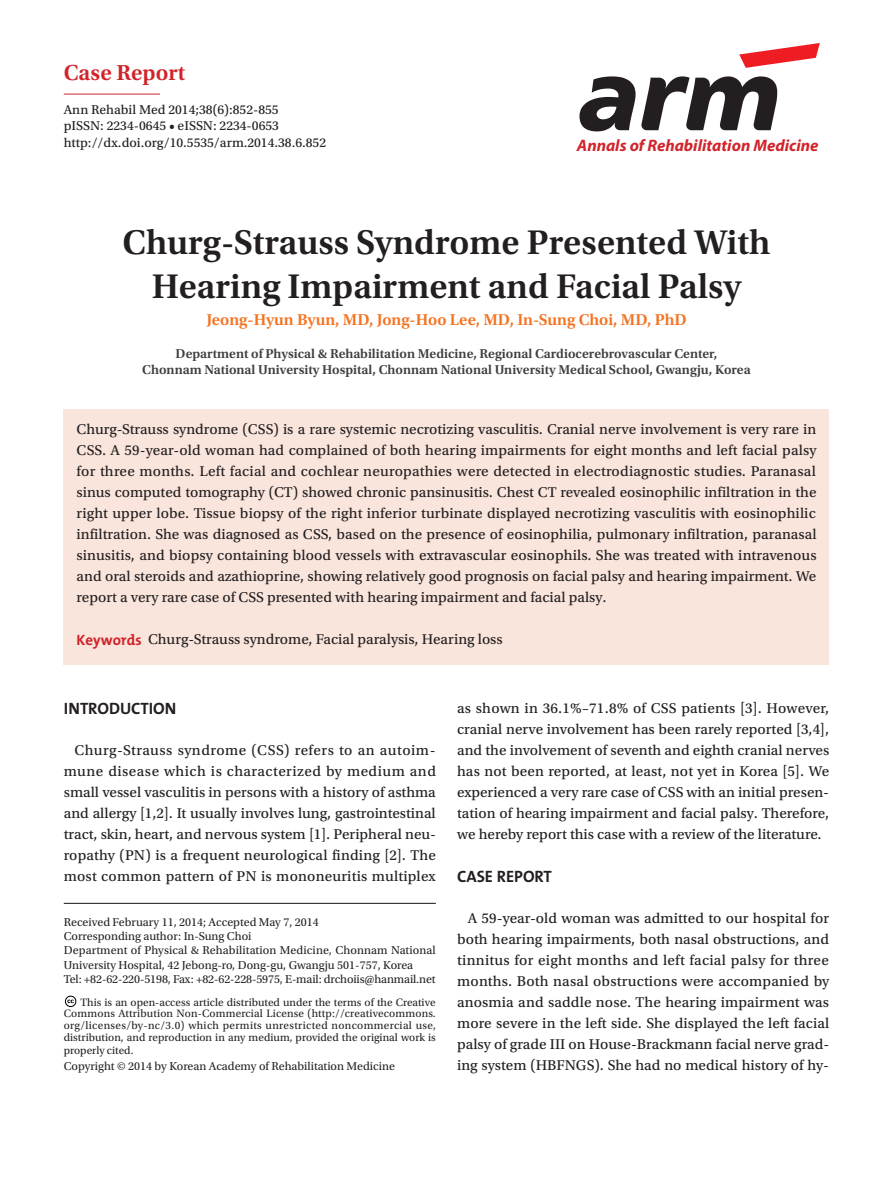
<style>
.page{position:relative;width:893px;height:1191px;background:#fff}
.page>*{position:absolute;margin:0;border:0;box-sizing:border-box;transform-origin:0 0}
.t1{font:600 36px/43.2px "Utopia Std";color:#231f20;text-align:center}
.t2{font:600 22.8px "Utopia Std";color:#d1232a}
.t3{font:italic 700 16.65px "Myriad Pro";color:#d1232a}
.t4{font:600 16.5px "Utopia Std";color:#f47321}
.t5{font:700 16.5px "The Mix";color:#231f20}
.t6{font:15px/21px "Utopia Std Capt";color:#231f20;text-align:justify}
.t7{font:600 13.5px/16.2px "Utopia Std";color:#3e3e3f;text-align:center}
.t8{font:13.5px/16.2px "Utopia Std Capt";color:#231f20}
.t9{font:12px/14.4px "Utopia Std";color:#231f20}
.t10{font:11.25px/12px "Utopia Std";color:#231f20;text-align:justify}
.s1{font-family:"The Mix";font-weight:700;color:#d1232a}
</style>
<div class="page">
<div style="left:64px;top:409px;width:765px;height:255px;background:#f9e5dc"></div>
<svg style="left:579px;top:76px;width:198px;height:55px"></svg>
<svg style="left:739px;top:43px;width:81px;height:25px"></svg>
<hr style="left:64px;top:94px;width:96px;height:1px;background:#d1232a">
<svg style="left:64px;top:995px;width:13px;height:12px"></svg>
<hr style="left:64px;top:902px;width:372px;height:2px;background:#231f20">
<h2 class="t2" style="left:64px;top:59px;width:123px">Case Report</h2>
<p class="t8" style="left:64px;top:102px;width:264px">Ann Rehabil Med 2014;38(6):852-855<br>pISSN: 2234-0645 • eISSN: 2234-0653 http://dx.doi.org/10.5535/arm.2014.38.6.852</p>
<p class="t3" style="left:577px;top:135px;width:243px">Annals of Rehabilitation Medicine</p>
<h1 class="t1" style="left:122px;top:222px;width:650px">Churg-Strauss Syndrome Presented With<br>Hearing Impairment and Facial Palsy</h1>
<p class="t4" style="left:206px;top:310px;width:482px">Jeong-Hyun Byun, MD, Jong-Hoo Lee, MD, In-Sung Choi, MD, PhD</p>
<p class="t7" style="left:142px;top:346px;width:610px">Department of Physical &amp; Rehabilitation Medicine, Regional Cardiocerebrovascular Center,<br>Chonnam National University Hospital, Chonnam National University Medical School, Gwangju, Korea</p>
<p class="t6" style="left:77px;top:419px;width:742px">Churg-Strauss syndrome (CSS) is a rare systemic necrotizing vasculitis. Cranial nerve involvement is very rare in CSS. A 59-year-old woman had complained of both hearing impairments for eight months and left facial palsy for three months. Left facial and cochlear neuropathies were detected in electrodiagnostic studies. Paranasal sinus computed tomography (CT) showed chronic pansinusitis. Chest CT revealed eosinophilic infiltration in the right upper lobe. Tissue biopsy of the right inferior turbinate displayed necrotizing vasculitis with eosinophilic infiltration. She was diagnosed as CSS, based on the presence of eosinophilia, pulmonary infiltration, paranasal sinusitis, and biopsy containing blood vessels with extravascular eosinophils. She was treated with intravenous and oral steroids and azathioprine, showing relatively good prognosis on facial palsy and hearing impairment. We report a very rare case of CSS presented with hearing impairment and facial palsy.</p>
<p class="t6" style="left:77px;top:629px;width:428px"><span class="s1">Keywords</span> Churg-Strauss syndrome, Facial paralysis, Hearing loss</p>
<p class="t5" style="left:64px;top:694px;width:114px">INTRODUCTION</p>
<p class="t6" style="left:64px;top:739px;width:374px;text-indent:11px">Churg-Strauss syndrome (CSS) refers to an autoim&shy;mune disease which is characterized by medium and small vessel vasculitis in persons with a history of asthma and allergy [1,2]. It usually involves lung, gastrointestinal tract, skin, heart, and nervous system [1]. Peripheral neu&shy;ropathy (PN) is a frequent neurological finding [2]. The most common pattern of PN is mononeuritis multiplex</p>
<p class="t9" style="left:64px;top:914px;width:373px">Received February 11, 2014; Accepted May 7, 2014<br>Corresponding author: In-Sung Choi<br>Department of Physical &amp; Rehabilitation Medicine, Chonnam National University Hospital, 42 Jebong-ro, Dong-gu, Gwangju 501-757, Korea<br>Tel: +82-62-220-5198, Fax: +82-62-228-5975, E-mail: drchoiis@hanmail.net</p>
<p class="t10" style="left:64px;top:996px;width:374px;text-indent:17px">This is an open-access article distributed under the terms of the Creative Commons Attribution Non-Commercial License (http://creativecommons. org/licenses/by-nc/3.0) which permits unrestricted noncommercial use, distribution, and reproduction in any medium, provided the original work is properly cited.</p>
<p class="t9" style="left:64px;top:1059px;width:333px">Copyright © 2014 by Korean Academy of Rehabilitation Medicine</p>
<p class="t6" style="left:457px;top:697px;width:374px">as shown in 36.1%–71.8% of CSS patients [3]. However, cranial nerve involvement has been rarely reported [3,4], and the involvement of seventh and eighth cranial nerves has not been reported, at least, not yet in Korea [5]. We experienced a very rare case of CSS with an initial presen&shy;tation of hearing impairment and facial palsy. Therefore, we hereby report this case with a review of the literature.</p>
<p class="t5" style="left:457px;top:862px;width:96px">CASE REPORT</p>
<p class="t6" style="left:457px;top:907px;width:374px;text-indent:11px">A 59-year-old woman was admitted to our hospital for both hearing impairments, both nasal obstructions, and tinnitus for eight months and left facial palsy for three months. Both nasal obstructions were accompanied by anosmia and saddle nose. The hearing impairment was more severe in the left side. She displayed the left facial palsy of grade III on House-Brackmann facial nerve grad&shy;ing system (HBFNGS). She had no medical history of hy-</p>
</div>
